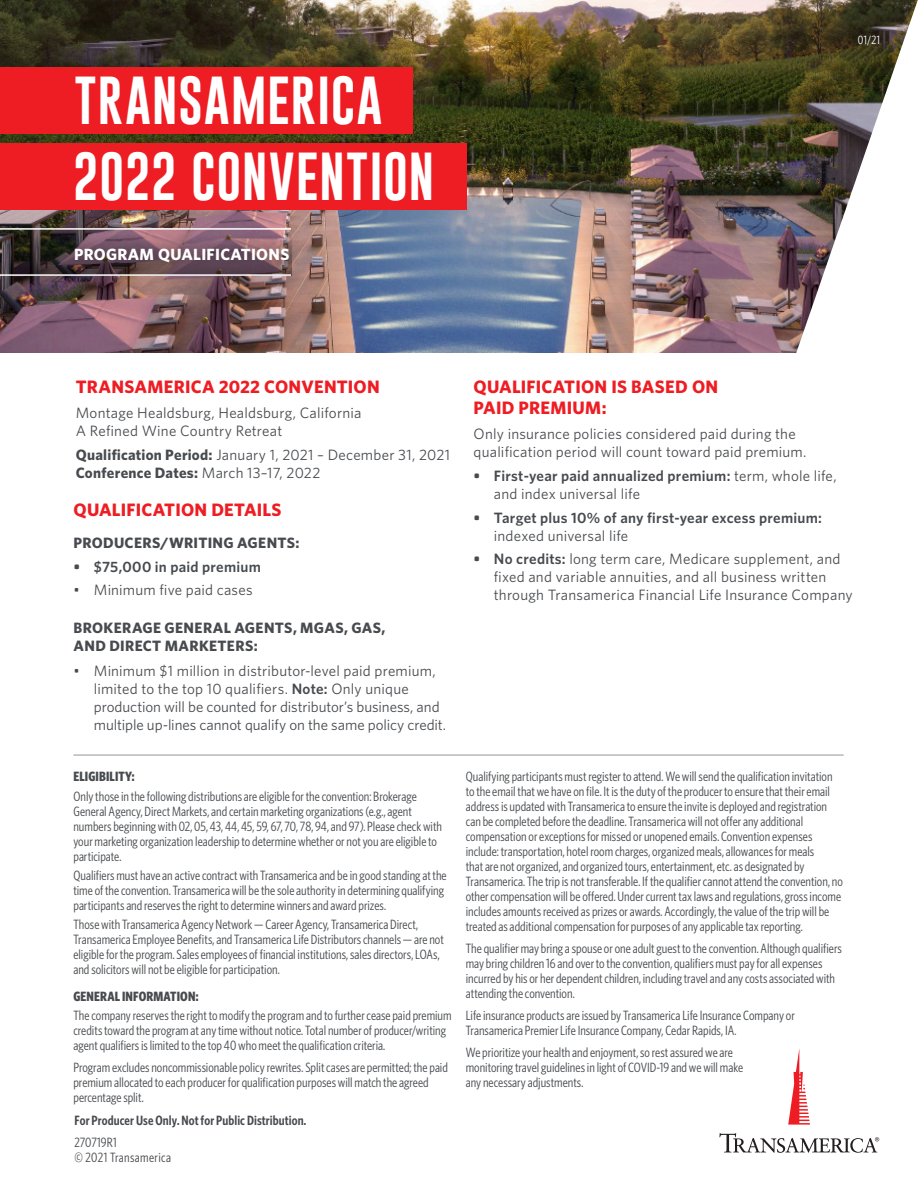
<style>
.page{position:relative;width:918px;height:1188px;background:#fff}
.page>*{position:absolute;margin:0;border:0;box-sizing:border-box;transform-origin:0 0}
.TA_Label_Head1{font:49.5px "Gobold";letter-spacing:.015em;color:#fff}
.TA_Head2{font:700 18px/21px "Whitney";letter-spacing:.01em;color:#ee1d23}
.t1{font:700 16.2px "Whitney";letter-spacing:.02em;color:#fff}
.TA_Body{font:15px/18px "Whitney";letter-spacing:.01em;color:#474a4e}
.t2{font:600 15px/18px "Whitney";letter-spacing:.015em;color:#474a4e}
.TA_Head3{font:700 15px/18px "Whitney";letter-spacing:.02em;color:#474a4e}
.TA_Disclosure{font:13.5px/15px "Whitney Condensed";color:#474a4e}
.TA_Body-2{font:13.5px/15px "Whitney Condensed";color:#474a4e}
.TA_Disclosure_Bold{font:600 13.5px "Whitney Condensed";letter-spacing:.01em;color:#474a4e}
.TA_Body-3{font:700 13.5px "Whitney Condensed";letter-spacing:.01em;color:#474a4e}
.TA_Tracking_Number{font:13.5px "Whitney Condensed";letter-spacing:.025em;color:#474a4e}
.TA_Tracking_Number-2{font:12px "Whitney Condensed";letter-spacing:.025em;color:#fff}
.s1{font-weight:700}
.s2{font-weight:600}
.s3{font-weight:400}
</style>
<div class="page">
<img style="left:0;top:0;width:789px;height:353px">
<div style="left:0;top:67px;width:413px;height:66px;background:#ee1d23"></div>
<div style="left:0;top:143px;width:466px;height:67px;background:#ee1d23"></div>
<img style="left:789px;top:0;width:129px;height:353px">
<hr style="left:73px;top:755px;width:771px;height:1px;background:#939598">
<svg style="left:788px;top:1048px;width:22px;height:77px"></svg>
<svg style="left:719px;top:1133px;width:160px;height:20px"></svg>
<svg style="left:9px;top:230px;width:282px;height:44px;background:#554046"></svg>
<div style="left:65px;top:239px;width:234px;height:33px;background:#231f20;opacity:.49"></div>
<hr style="left:0;top:228px;width:291px;height:2px;background:#fff">
<hr style="left:0;top:274px;width:291px;height:2px;background:#fff">
<p class="TA_Label_Head1" style="left:74px;top:69px;width:309px">TRANSAMERICA</p>
<p class="TA_Label_Head1" style="left:73px;top:145px;width:363px">2022 CONVENTION</p>
<p class="t1" style="left:74px;top:244px;width:217px">PROGRAM QUALIFICATIONS</p>
<p class="TA_Tracking_Number-2" style="left:858px;top:26px;width:23px">12/19</p>
<p class="TA_Tracking_Number-2" style="left:858px;top:32px;width:24px">01/21</p>
<p class="TA_Head2" style="left:76px;top:376px;width:306px">TRANSAMERICA 2022 CONVENTION</p>
<p class="TA_Body" style="left:76px;top:403px;width:287px">Montage Healdsburg, Healdsburg, California<br>A Refined Wine Country Retreat</p>
<p class="TA_Body" style="left:76px;top:446px;width:376px"><span class="s1">Qualification Period:</span> January 1, 2021 – December 31, 2021<br><span class="s1">Conference Dates:</span> March 13–17, 2022</p>
<p class="TA_Head2" style="left:74px;top:499px;width:210px">QUALIFICATION DETAILS</p>
<p class="TA_Head3" style="left:74px;top:533px;width:228px">PRODUCERS/WRITING AGENTS:</p>
<p class="t2" style="left:74px;top:558px;width:189px">• $75,000 in paid premium</p>
<p class="TA_Body" style="left:74px;top:580px;width:181px">• Minimum five paid cases</p>
<p class="TA_Head3" style="left:74px;top:619px;width:313px">BROKERAGE GENERAL AGENTS, MGAS, GAS,<br>AND DIRECT MARKETERS:</p>
<p class="TA_Body" style="left:94px;top:661px;width:354px;text-indent:-20px">• Minimum $1 million in distributor-level paid premium, limited to the top 10 qualifiers. <span class="s2">Note:</span> Only unique production will be counted for distributor’s business, and multiple up-lines cannot qualify on the same policy credit.</p>
<p class="TA_Head2" style="left:474px;top:376px;width:246px">QUALIFICATION IS BASED ON<br>PAID PREMIUM:</p>
<p class="TA_Body" style="left:474px;top:424px;width:334px">Only insurance policies considered paid during the qualification period will count toward paid premium.</p>
<p class="TA_Body" style="left:494px;top:467px;width:344px;text-indent:-20px"><span class="s2">• First-year paid annualized premium:</span> term, whole life, and index universal life</p>
<p class="t2" style="left:494px;top:508px;width:330px;text-indent:-20px">• Target plus 10% of any first-year excess premium: <span class="s3">indexed universal life</span></p>
<p class="TA_Body" style="left:494px;top:550px;width:360px;text-indent:-20px"><span class="s2">• No credits:</span> long term care, Medicare supplement, and fixed and variable annuities, and all business written through Transamerica Financial Life Insurance Company</p>
<p class="TA_Body-3" style="left:73px;top:768px;width:63px">ELIGIBILITY:</p>
<p class="TA_Body-2" style="left:73px;top:788px;width:370px">Only those in the following distributions are eligible for the convention: Brokerage General Agency, Direct Markets, and certain marketing organizations (e.g., agent numbers beginning with 02, 05, 43, 44, 45, 59, 67, 70, 78, 94, and 97). Please check with your marketing organization leadership to determine whether or not you are eligible to participate.</p>
<p class="TA_Body-2" style="left:73px;top:867px;width:375px">Qualifiers must have an active contract with Transamerica and be in good standing at the time of the convention. Transamerica will be the sole authority in determining qualifying participants and reserves the right to determine winners and award prizes.</p>
<p class="TA_Body-2" style="left:73px;top:917px;width:372px">Those with Transamerica Agency Network — Career Agency, Transamerica Direct, Transamerica Employee Benefits, and Transamerica Life Distributors channels — are not eligible for the program. Sales employees of financial institutions, sales directors, LOAs, and solicitors will not be eligible for participation.</p>
<p class="TA_Body-3" style="left:73px;top:987px;width:127px">GENERAL INFORMATION:</p>
<p class="TA_Disclosure" style="left:73px;top:1008px;width:380px">The company reserves the right to modify the program and to further cease paid premium credits toward the program at any time without notice. Total number of producer/writing agent qualifiers is limited to the top 40 who meet the qualification criteria.</p>
<p class="TA_Disclosure" style="left:73px;top:1059px;width:376px">Program excludes noncommissionable policy rewrites. Split cases are permitted; the paid premium allocated to each producer for qualification purposes will match the agreed percentage split.</p>
<p class="TA_Disclosure_Bold" style="left:75px;top:1112px;width:233px">For Producer Use Only. Not for Public Distribution.</p>
<p class="TA_Disclosure" style="left:75px;top:1134px;width:44px">270719R1</p>
<p class="TA_Tracking_Number" style="left:75px;top:1149px;width:98px">© 2021 Transamerica</p>
<p class="TA_Disclosure" style="left:466px;top:769px;width:379px">Qualifying participants must register to attend. We will send the qualification invitation to the email that we have on file. It is the duty of the producer to ensure that their email address is updated with Transamerica to ensure the invite is deployed and registration can be completed before the deadline. Transamerica will not offer any additional compensation or exceptions for missed or unopened emails. Convention expenses include: transportation, hotel room charges, organized meals, allowances for meals<br>that are not organized, and organized tours, entertainment, etc. as designated by Transamerica. The trip is not transferable. If the qualifier cannot attend the convention, no other compensation will be offered. Under current tax laws and regulations, gross income includes amounts received as prizes or awards. Accordingly, the value of the trip will be treated as additional compensation for purposes of any applicable tax reporting.</p>
<p class="TA_Disclosure" style="left:466px;top:940px;width:378px">The qualifier may bring a spouse or one adult guest to the convention. Although qualifiers may bring children 16 and over to the convention, qualifiers must pay for all expenses incurred by his or her dependent children, including travel and any costs associated with attending the convention.</p>
<p class="TA_Disclosure" style="left:466px;top:1007px;width:330px">Life insurance products are issued by Transamerica Life Insurance Company or<br>Transamerica Premier Life Insurance Company, Cedar Rapids, IA.</p>
<p class="TA_Disclosure" style="left:466px;top:1044px;width:279px">We prioritize your health and enjoyment, so rest assured we are monitoring travel guidelines in light of COVID-19 and we will make any necessary adjustments.</p>
</div>
